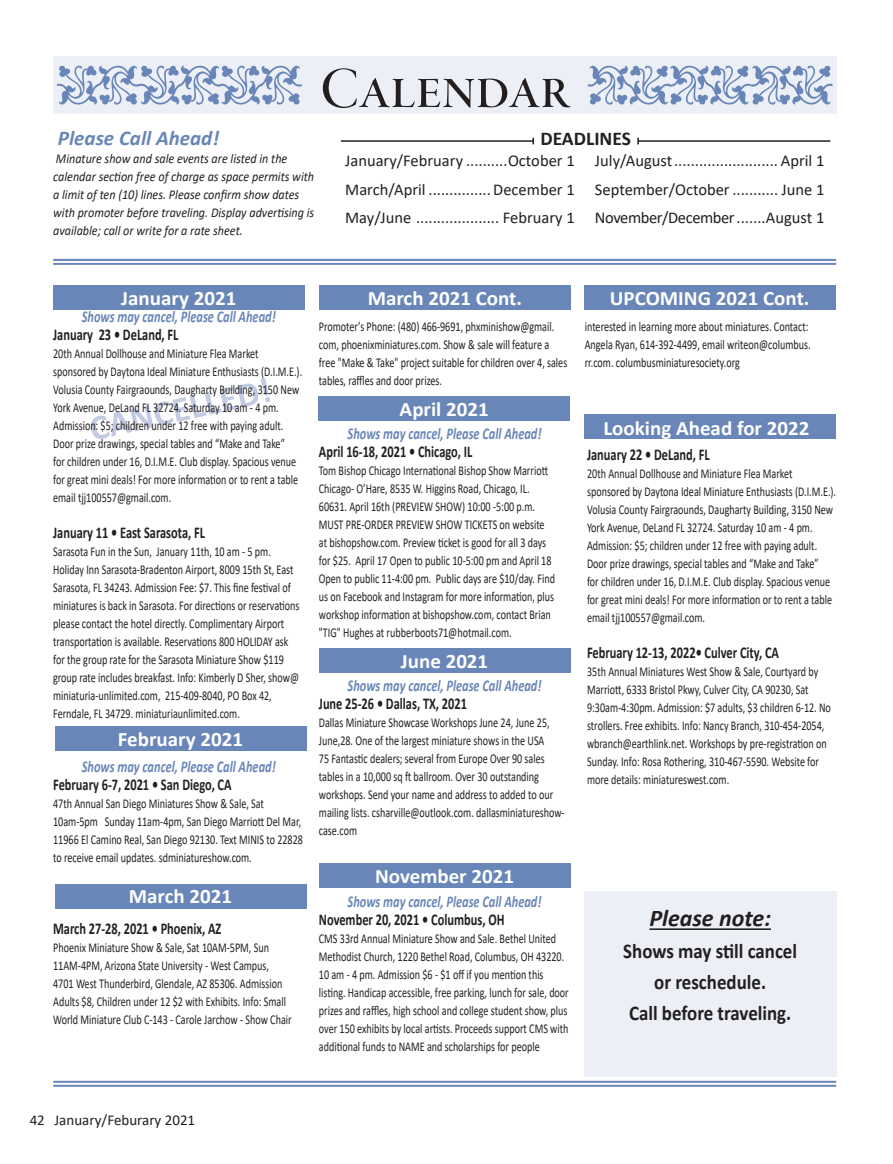
<style>
.page{position:relative;width:893px;height:1164px;background:#fff}
.page>*{position:absolute;margin:0;border:0;box-sizing:border-box;transform-origin:0 0}
.t1{font:60px "Garamond Premr Pro Med Disp";letter-spacing:.005em;color:#231f20}
.t2{font:italic 700 24px "Calibri";color:#231f20}
.Shop_state{font:700 21px "Calibri";color:#231f20;scale:.9 1}
.t3{font:italic 700 21px "Calibri";color:#6986b8}
.t4{font:700 20.55px "Calibri";color:#fff}
.t5{font:700 19.5px "Calibri";color:#231f20}
.Calendar_copy{font:700 16.5px "Calibri";color:#231f20;scale:.75 1}
.t6{font:16.5px "Calibri";color:#231f20}
.t7{font:italic 700 16.5px "Calibri";color:#6986b8;scale:.75 1}
.t8{font:15px "Calibri";color:#231f20}
.Calendar_copy-2{font:13.5px/18px "Calibri";color:#231f20;scale:.75 1}
.t9{font:italic 13.5px/18px "Calibri";color:#231f20;scale:.9 1}
</style>
<div class="page">
<svg style="left:91px;top:378px;width:179px;height:61px"></svg>
<div style="left:584px;top:891px;width:252px;height:186px;background:#eceff6"></div>
<hr style="left:53px;top:259px;width:783px;height:2px;background:#6986b8">
<hr style="left:53px;top:263px;width:783px;height:2px;background:#6986b8">
<div style="left:53px;top:56px;width:783px;height:58px;background:#eceff6"></div>
<svg style="left:57px;top:66px;width:245px;height:39px"></svg>
<svg style="left:588px;top:66px;width:244px;height:39px"></svg>
<div style="left:319px;top:648px;width:251px;height:25px;background:#6986b8"></div>
<div style="left:319px;top:863px;width:251px;height:25px;background:#6986b8"></div>
<div style="left:319px;top:285px;width:252px;height:25px;background:#6986b8"></div>
<hr style="left:638px;top:140px;width:192px;height:2px;background:#231f20">
<hr style="left:341px;top:140px;width:192px;height:2px;background:#231f20">
<svg style="left:532px;top:138px;width:2px;height:6px"></svg>
<div style="left:53px;top:285px;width:251px;height:25px;background:#6986b8"></div>
<div style="left:584px;top:285px;width:251px;height:25px;background:#6986b8"></div>
<div style="left:55px;top:726px;width:251px;height:25px;background:#6986b8"></div>
<hr style="left:649px;top:928px;width:122px;height:2px;background:#231f20">
<hr style="left:53px;top:1081px;width:783px;height:2px;background:#6986b8">
<hr style="left:53px;top:1085px;width:783px;height:2px;background:#6986b8">
<div style="left:584px;top:415px;width:251px;height:24px;background:#6986b8"></div>
<div style="left:55px;top:884px;width:251px;height:24px;background:#6986b8"></div>
<div style="left:319px;top:396px;width:251px;height:25px;background:#6986b8"></div>
<p class="t1" style="left:320px;top:56px;width:251px">Calendar</p>
<p class="t3" style="left:58px;top:123px;width:163px">Please Call Ahead!</p>
<p class="t9" style="left:53px;top:149px;width:292px">Minature show and sale events are listed in the calendar section free of charge as space permits with a limit of ten (10) lines. Please confirm show dates with promoter before traveling. Display advertising is available; call or write for a rate sheet.</p>
<p class="t5" style="left:540px;top:125px;width:92px">DEADLINES</p>
<p class="t6" style="left:345px;top:149px;width:231px">January/February ..........October 1</p>
<p class="t6" style="left:345px;top:178px;width:231px">March/April ...............December 1</p>
<p class="t6" style="left:345px;top:206px;width:231px">May/June .................... February 1</p>
<p class="t6" style="left:595px;top:149px;width:231px">July/August......................... April 1</p>
<p class="t6" style="left:595px;top:178px;width:231px">September/October ........... June 1</p>
<p class="t6" style="left:595px;top:206px;width:231px">November/December.......August 1</p>
<p class="t4" style="left:368px;top:283px;width:156px">March 2021 Cont.</p>
<p class="t4" style="left:121px;top:283px;width:117px">January 2021</p>
<p class="t4" style="left:610px;top:284px;width:201px">UPCOMING 2021 Cont.</p>
<p class="t7" style="left:82px;top:305px;width:260px">Shows may cancel, Please Call Ahead!</p>
<p class="Calendar_copy" style="left:53px;top:323px;width:169px">January 23 • DeLand, FL</p>
<p class="Calendar_copy-2" style="left:53px;top:344px;width:334px">20th Annual Dollhouse and Miniature Flea Market sponsored by Daytona Ideal Miniature Enthusiasts (D.I.M.E.).<br>Volusia County Fairgraounds, Daugharty Building, 3150 New York Avenue, DeLand FL 32724. Saturday 10 am - 4 pm.<br>Admission: $5; children under 12 free with paying adult.<br>Door prize drawings, special tables and “Make and Take”<br>for children under 16, D.I.M.E. Club display. Spacious venue for great mini deals! For more information or to rent a table email tjj100557@gmail.com.</p>
<p class="Calendar_copy" style="left:53px;top:521px;width:204px">January 11 • East Sarasota, FL</p>
<p class="Calendar_copy-2" style="left:53px;top:542px;width:330px">Sarasota Fun in the Sun, January 11th, 10 am - 5 pm.<br>Holiday Inn Sarasota-Bradenton Airport, 8009 15th St, East Sarasota, FL 34243. Admission Fee: $7. This fine festival of miniatures is back in Sarasota. For directions or reservations please contact the hotel directly. Complimentary Airport transportation is available. Reservations 800 HOLIDAY ask for the group rate for the Sarasota Miniature Show $119 group rate includes breakfast. Info: Kimberly D Sher, show@ miniaturia-unlimited.com, 215-409-8040, PO Box 42, Ferndale, FL 34729. miniaturiaunlimited.com.</p>
<p class="t4" style="left:118px;top:725px;width:127px">February 2021</p>
<p class="t7" style="left:82px;top:755px;width:260px">Shows may cancel, Please Call Ahead!</p>
<p class="Calendar_copy" style="left:53px;top:773px;width:240px">February 6-7, 2021 • San Diego, CA</p>
<p class="Calendar_copy-2" style="left:53px;top:794px;width:332px">47th Annual San Diego Miniatures Show &amp; Sale, Sat<br>10am-5pm Sunday 11am-4pm, San Diego Marriott Del Mar,</p>
<p class="Calendar_copy-2" style="left:53px;top:830px;width:335px">11966 El Camino Real, San Diego 92130. Text MINIS to 22828 to receive email updates. sdminiatureshow.com.</p>
<p class="t4" style="left:129px;top:882px;width:105px">March 2021</p>
<p class="Calendar_copy" style="left:53px;top:917px;width:226px">March 27-28, 2021 • Phoenix, AZ</p>
<p class="Calendar_copy-2" style="left:53px;top:938px;width:320px">Phoenix Miniature Show &amp; Sale, Sat 10AM-5PM, Sun 11AM-4PM, Arizona State University - West Campus, 4701 West Thunderbird, Glendale, AZ 85306. Admission Adults $8, Children under 12 $2 with Exhibits. Info: Small World Miniature Club C-143 - Carole Jarchow - Show Chair</p>
<p class="Calendar_copy-2" style="left:319px;top:317px;width:333px">Promoter's Phone: (480) 466-9691, phxminishow@gmail. com, phoenixminiatures.com. Show &amp; sale will feature a free "Make &amp; Take" project suitable for children over 4, sales tables, raffles and door prizes.</p>
<p class="t4" style="left:400px;top:394px;width:91px">April 2021</p>
<p class="t7" style="left:348px;top:422px;width:260px">Shows may cancel, Please Call Ahead!</p>
<p class="Calendar_copy" style="left:319px;top:440px;width:206px">April 16-18, 2021 • Chicago, IL</p>
<p class="Calendar_copy-2" style="left:319px;top:461px;width:316px">Tom Bishop Chicago International Bishop Show Marriott Chicago- O’Hare, 8535 W. Higgins Road, Chicago, IL.<br>60631. April 16th (PREVIEW SHOW) 10:00 -5:00 p.m.<br>MUST PRE-ORDER PREVIEW SHOW TICKETS on website at bishopshow.com. Preview ticket is good for all 3 days for $25. April 17 Open to public 10-5:00 pm and April 18<br>Open to public 11-4:00 pm. Public days are $10/day. Find us on Facebook and Instagram for more information, plus workshop information at bishopshow.com, contact Brian "TIG" Hughes at rubberboots71@hotmail.com.</p>
<p class="t4" style="left:401px;top:647px;width:89px">June 2021</p>
<p class="t7" style="left:348px;top:674px;width:260px">Shows may cancel, Please Call Ahead!</p>
<p class="Calendar_copy" style="left:319px;top:692px;width:199px">June 25-26 • Dallas, TX, 2021</p>
<p class="Calendar_copy-2" style="left:319px;top:713px;width:309px">Dallas Miniature Showcase Workshops June 24, June 25,<br>June,28. One of the largest miniature shows in the USA</p>
<p class="Calendar_copy-2" style="left:319px;top:749px;width:329px">75 Fantastic dealers; several from Europe Over 90 sales tables in a 10,000 sq ft ballroom. Over 30 outstanding workshops. Send your name and address to added to our mailing lists. csharville@outlook.com. dallasminiatureshow&shy;case.com</p>
<p class="t4" style="left:375px;top:861px;width:141px">November 2021</p>
<p class="t7" style="left:348px;top:890px;width:260px">Shows may cancel, Please Call Ahead!</p>
<p class="Calendar_copy" style="left:319px;top:908px;width:249px">November 20, 2021 • Columbus, OH</p>
<p class="Calendar_copy-2" style="left:319px;top:929px;width:318px">CMS 33rd Annual Miniature Show and Sale. Bethel United</p>
<p class="Calendar_copy-2" style="left:319px;top:947px;width:329px">Methodist Church, 1220 Bethel Road, Columbus, OH 43220.</p>
<p class="Calendar_copy-2" style="left:319px;top:965px;width:301px">10 am - 4 pm. Admission $6 - $1 off if you mention this</p>
<p class="Calendar_copy-2" style="left:319px;top:983px;width:335px">listing. Handicap accessible, free parking, lunch for sale, door</p>
<p class="Calendar_copy-2" style="left:319px;top:1001px;width:333px">prizes and raffles, high school and college student show, plus</p>
<p class="Calendar_copy-2" style="left:319px;top:1019px;width:334px">over 150 exhibits by local artists. Proceeds support CMS with</p>
<p class="Calendar_copy-2" style="left:319px;top:1037px;width:296px">additional funds to NAME and scholarships for people</p>
<p class="Calendar_copy-2" style="left:585px;top:317px;width:300px">interested in learning more about miniatures. Contact:</p>
<p class="Calendar_copy-2" style="left:585px;top:335px;width:303px">Angela Ryan, 614-392-4499, email writeon@columbus. rr.com. columbusminiaturesociety.org</p>
<p class="t4" style="left:603px;top:413px;width:208px">Looking Ahead for 2022</p>
<p class="Calendar_copy" style="left:587px;top:443px;width:165px">January 22 • DeLand, FL</p>
<p class="Calendar_copy-2" style="left:587px;top:464px;width:334px">20th Annual Dollhouse and Miniature Flea Market sponsored by Daytona Ideal Miniature Enthusiasts (D.I.M.E.).<br>Volusia County Fairgraounds, Daugharty Building, 3150 New York Avenue, DeLand FL 32724. Saturday 10 am - 4 pm.<br>Admission: $5; children under 12 free with paying adult.<br>Door prize drawings, special tables and “Make and Take”<br>for children under 16, D.I.M.E. Club display. Spacious venue for great mini deals! For more information or to rent a table email tjj100557@gmail.com.</p>
<p class="Calendar_copy" style="left:587px;top:641px;width:257px">February 12-13, 2022• Culver City, CA</p>
<p class="Calendar_copy-2" style="left:587px;top:662px;width:327px">35th Annual Miniatures West Show &amp; Sale, Courtyard by Marriott, 6333 Bristol Pkwy, Culver City, CA 90230, Sat 9:30am-4:30pm. Admission: $7 adults, $3 children 6-12. No strollers. Free exhibits. Info: Nancy Branch, 310-454-2054, wbranch@earthlink.net. Workshops by pre-registration on Sunday. Info: Rosa Rothering, 310-467-5590. Website for more details: miniatureswest.com.</p>
<p class="t2" style="left:649px;top:901px;width:123px">Please note:</p>
<p class="Shop_state" style="left:623px;top:936px;width:195px">Shows may still cancel</p>
<p class="Shop_state" style="left:654px;top:967px;width:126px">or reschedule.</p>
<p class="Shop_state" style="left:629px;top:999px;width:182px">Call before traveling.</p>
<p class="t8" style="left:30px;top:1110px;width:167px">42 January/Feburary 2021</p>
</div>
